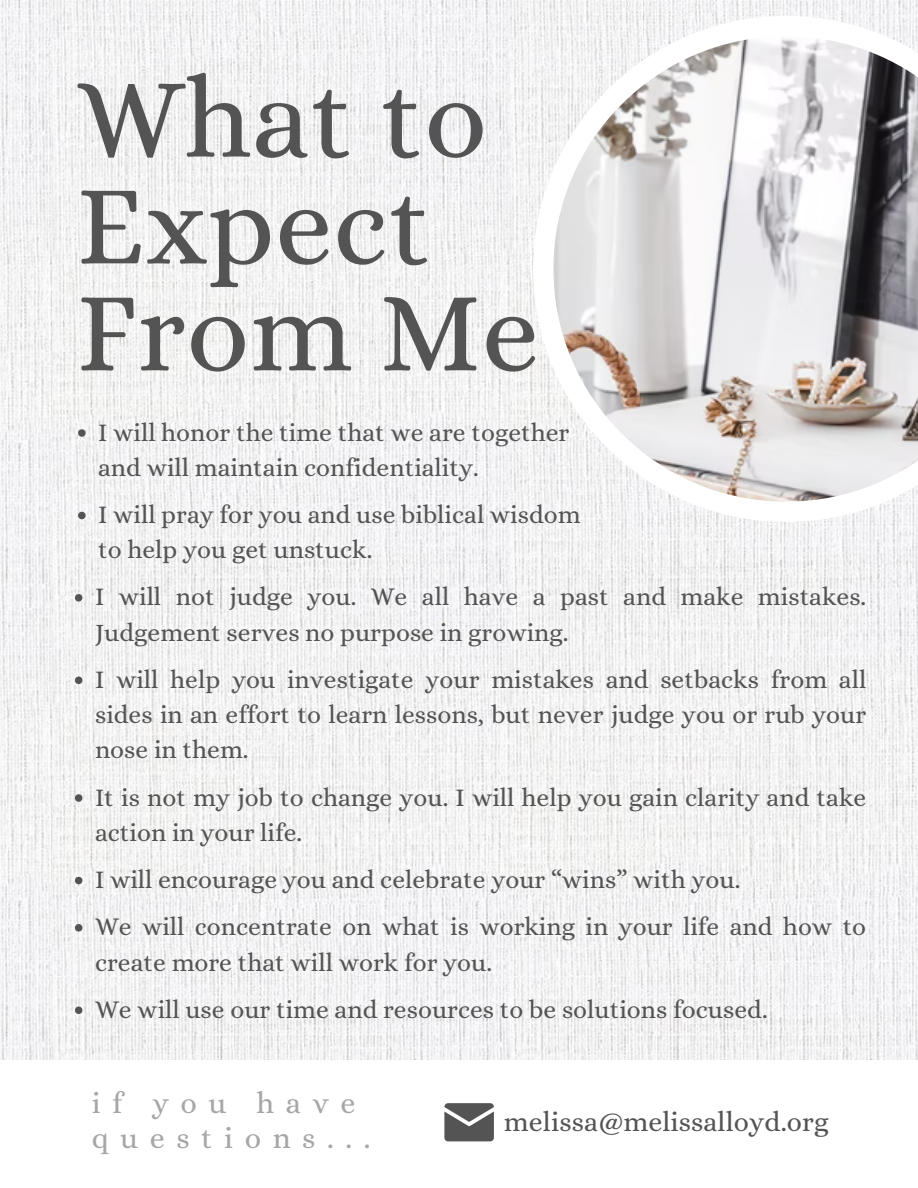
<style>
.page{position:relative;width:918px;height:1188px;background:#fff}
.page>*{position:absolute;margin:0;border:0;box-sizing:border-box;transform-origin:0 0}
.t1{font:114.9px/106.8px "Alice";letter-spacing:.005em;color:#545454}
.t2{font:30.15px/34.8px "Alice";letter-spacing:.385em;color:#a6a6a6}
.t3{font:27.75px "Alice";letter-spacing:.005em;color:#545454}
.t4{font:25.5px/35.2px "Alice";color:#545454}
</style>
<div class="page">
<img style="left:0;top:0;width:918px;height:1060px">
<svg style="left:533px;top:16px;width:385px;height:506px"></svg>
<img style="left:553px;top:36px;width:365px;height:466px">
<svg style="left:444px;top:1103px;width:50px;height:38px;background:#6b6b6b"></svg>
<svg style="left:75px;top:594px;width:7px;height:8px"></svg>
<svg style="left:75px;top:677px;width:7px;height:7px"></svg>
<svg style="left:75px;top:794px;width:7px;height:8px"></svg>
<svg style="left:75px;top:877px;width:7px;height:7px"></svg>
<svg style="left:75px;top:924px;width:7px;height:8px"></svg>
<svg style="left:75px;top:1007px;width:7px;height:7px"></svg>
<svg style="left:78px;top:429px;width:8px;height:8px"></svg>
<svg style="left:78px;top:512px;width:8px;height:7px"></svg>
<p class="t1" style="left:76px;top:64px;width:465px">What to<br>Expect<br>From Me</p>
<p class="t4" style="left:98px;top:414px;width:473px">I will honor the time that we are together and will maintain confidentiality.</p>
<p class="t4" style="left:98px;top:497px;width:484px">I will pray for you and use biblical wisdom to help you get unstuck.</p>
<p class="t4" style="left:95px;top:579px;width:773px">I will not judge you. We all have a past and make mistakes.<br>Judgement serves no purpose in growing.</p>
<p class="t4" style="left:95px;top:662px;width:773px;text-align:justify">I will help you investigate your mistakes and setbacks from all sides in an effort to learn lessons, but never judge you or rub your nose in them.</p>
<p class="t4" style="left:95px;top:779px;width:773px">It is not my job to change you. I will help you gain clarity and take action in your life.</p>
<p class="t4" style="left:95px;top:862px;width:647px">I will encourage you and celebrate your “wins” with you.</p>
<p class="t4" style="left:95px;top:909px;width:773px">We will concentrate on what is working in your life and how to create more that will work for you.</p>
<p class="t4" style="left:95px;top:992px;width:674px">We will use our time and resources to be solutions focused.</p>
<p class="t2" style="left:92px;top:1086px;width:280px">if you have questions...</p>
<p class="t3" style="left:504px;top:1105px;width:326px">melissa@melissalloyd.org</p>
</div>
